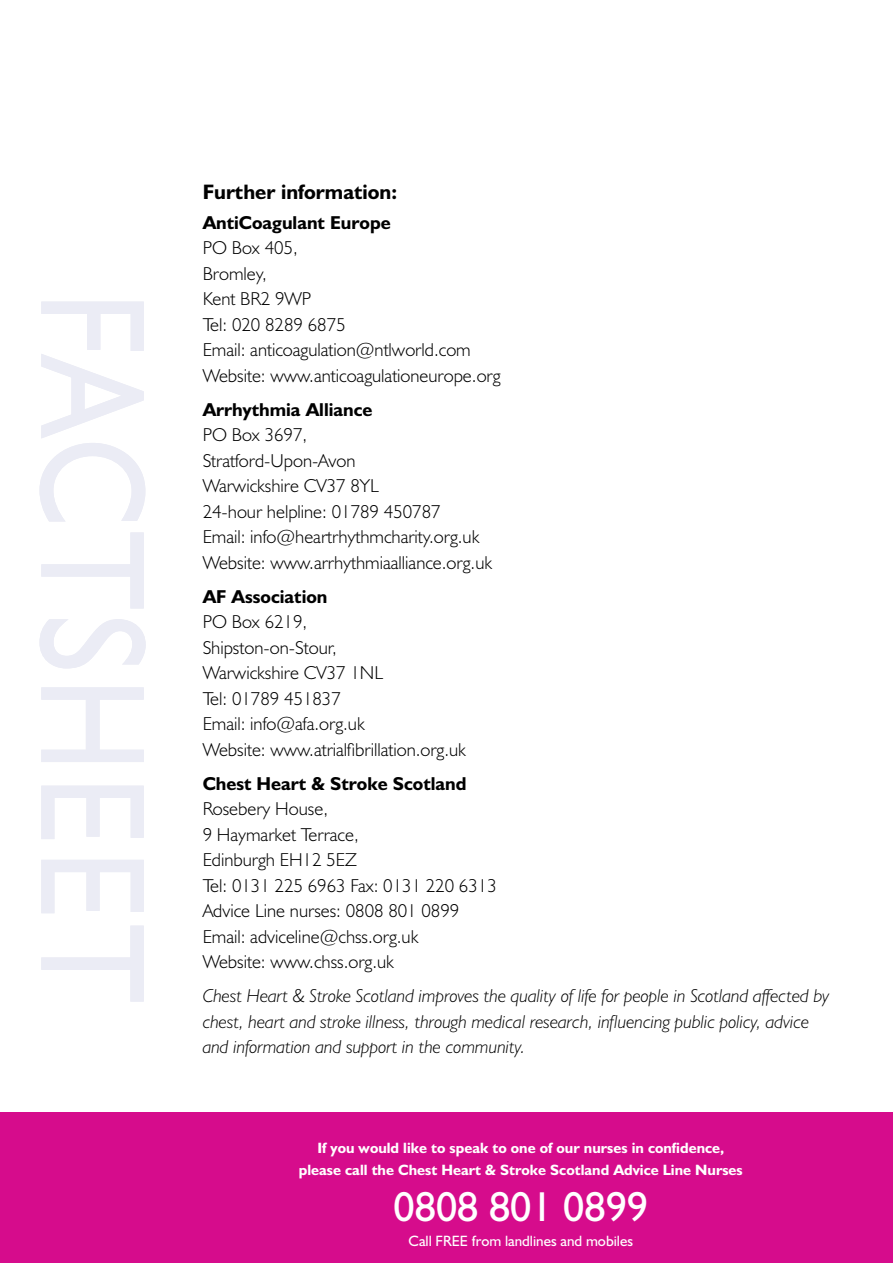
<style>
.page{position:relative;width:893px;height:1263px;background:#fff}
.page>*{position:absolute;margin:0;border:0;box-sizing:border-box;transform-origin:0 0}
.t1{font:42px "Humanist 521 BT";color:#fff}
.t2{font:700 21px "Humanist 521 BT";color:#000}
.t3{font:300 18.75px/25.5px "Humanist 521 BT";color:#000}
.t4{font:italic 300 18.75px/25.5px "Humanist 521 BT";color:#000}
.t5{font:700 15px/21.6px "Humanist 521 BT";color:#fff;text-align:center}
.t6{font:15px "Humanist 521 BT";color:#fff}
.s1{font-weight:700}
</style>
<div class="page">
<div style="left:0;top:1112px;width:893px;height:151px;background:#d60c8c"></div>
<hr style="left:892px;top:0;width:1px;height:183px;background:#004990">
<p class="t2" style="left:203px;top:179px;width:196px">Further information:</p>
<p class="t3" style="left:203px;top:209px;width:299px"><span class="s1">AntiCoagulant Europe<br></span>PO Box 405,<br>Bromley,<br>Kent BR2 9WP<br>Tel: 020 8289 6875<br>Email: anticoagulation@ntlworld.com<br>Website: www.anticoagulationeurope.org</p>
<p class="t3" style="left:203px;top:396px;width:291px"><span class="s1">Arrhythmia Alliance<br></span>PO Box 3697,<br>Stratford-Upon-Avon<br>Warwickshire CV37 8YL<br>24-hour helpline: 01789 450787<br>Email: info@heartrhythmcharity.org.uk<br>Website: www.arrhythmiaalliance.org.uk</p>
<p class="t3" style="left:203px;top:583px;width:265px"><span class="s1">AF Association<br></span>PO Box 6219,<br>Shipston-on-Stour,<br>Warwickshire CV37 1NL<br>Tel: 01789 451837<br>Email: info@afa.org.uk<br>Website: www.atrialfibrillation.org.uk</p>
<p class="t3" style="left:203px;top:770px;width:296px"><span class="s1">Chest Heart &amp; Stroke Scotland<br></span>Rosebery House,<br>9 Haymarket Terrace,<br>Edinburgh EH12 5EZ<br>Tel: 0131 225 6963 Fax: 0131 220 6313<br>Advice Line nurses: 0808 801 0899<br>Email: adviceline@chss.org.uk<br>Website: www.chss.org.uk</p>
<p class="t4" style="left:203px;top:983px;width:628px">Chest Heart &amp; Stroke Scotland improves the quality of life for people in Scotland affected by chest, heart and stroke illness, through medical research, influencing public policy, advice and information and support in the community.</p>
<p class="t5" style="left:299px;top:1137px;width:445px">If you would like to speak to one of our nurses in confidence, please call the Chest Heart &amp; Stroke Scotland Advice Line Nurses</p>
<h1 class="t1" style="left:394px;top:1181px;width:256px">0808 801 0899</h1>
<p class="t6" style="left:409px;top:1232px;width:226px">Call FREE from landlines and mobiles</p>
</div>
